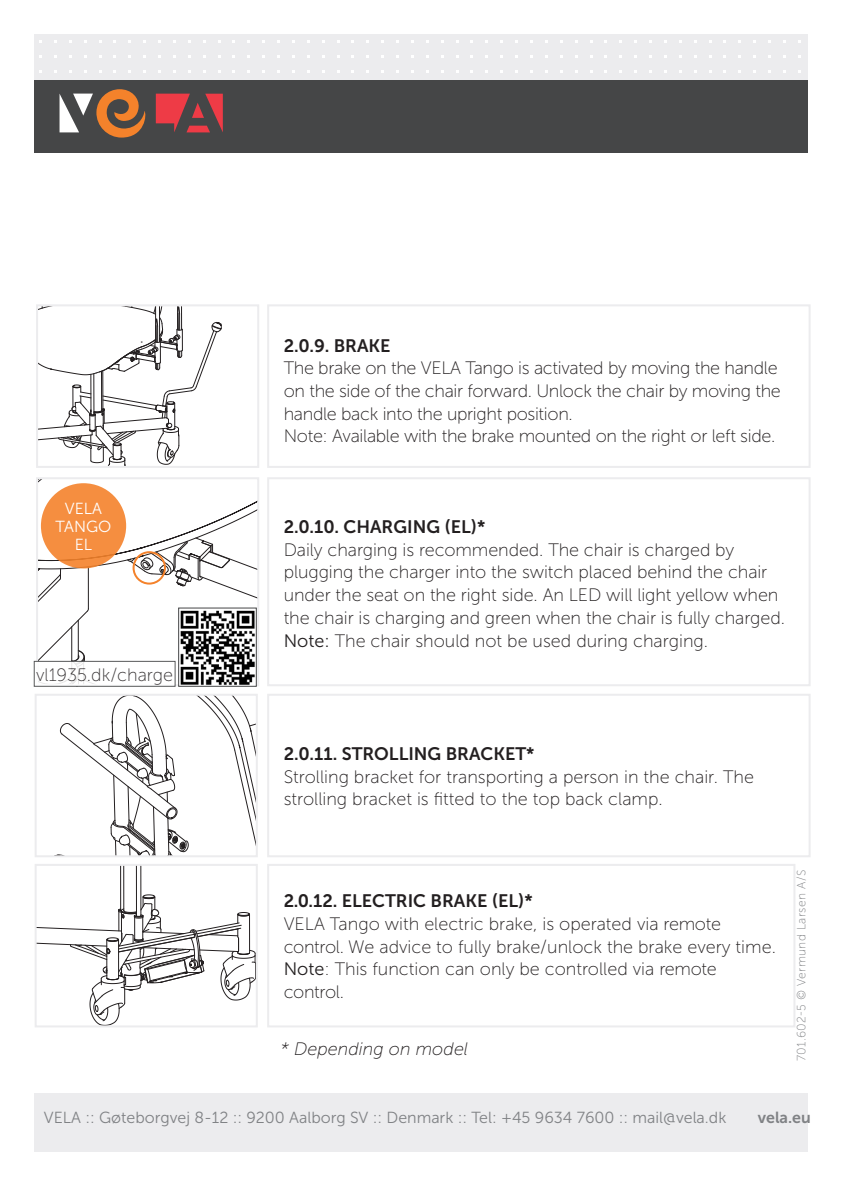
<style>
.page{position:relative;width:842px;height:1191px;background:#fff}
.page>*{position:absolute;margin:0;border:0;box-sizing:border-box;transform-origin:0 0}
.Brugsvejledning__Brø{font:18px/22.6px "Museo Sans 100";letter-spacing:-.005em;color:#231f20}
.Nummerreret_underafs{font:18px "Museo Sans 700";color:#231f20}
.Brødtekst{font:italic 18px "Museo Sans 100";color:#231f20}
.t1{font:16px "Museo Sans 300";color:#808285}
.Brugsvejledning__Txt{font:16px "Museo Sans 300";color:#fff}
.t2{font:16px "Museo Sans 700";color:#808285}
.t3{font:12px "Museo Sans 100";letter-spacing:.03em;color:#808285}
.s1{font-family:"Museo Sans 300"}
</style>
<div class="page">
<div style="left:267px;top:693px;width:543px;height:164px;border:2px solid #ececee"></div>
<svg style="left:59px;top:696px;width:196px;height:158px"></svg>
<div style="left:35px;top:693px;width:223px;height:164px;border:2px solid #ececee"></div>
<div style="left:267px;top:477px;width:543px;height:209px;border:2px solid #ececee"></div>
<div style="left:267px;top:304px;width:543px;height:164px;border:2px solid #ececee"></div>
<svg style="left:37px;top:480px;width:220px;height:207px"></svg>
<div style="left:36px;top:477px;width:223px;height:209px;border:2px solid #ececee"></div>
<svg style="left:39px;top:307px;width:183px;height:158px"></svg>
<div style="left:36px;top:304px;width:223px;height:164px;border:2px solid #ececee"></div>
<div style="left:41px;top:483px;width:85px;height:85px;background:#f58e40;border-radius:50%"></div>
<div style="left:133px;top:551px;width:33px;height:33px;border:2px solid #f4822b;border-radius:50%"></div>
<div style="left:34px;top:74px;width:774px;height:79px;background:#454647"></div>
<svg style="left:156px;top:94px;width:67px;height:38px"></svg>
<svg style="left:60px;top:89px;width:86px;height:49px"></svg>
<div style="left:34px;top:34px;width:774px;height:45px;background:#ececee"></div>
<div style="left:34px;top:1092px;width:774px;height:59px;background:#ececee"></div>
<div style="left:267px;top:864px;width:528px;height:163px;border:2px solid #ececee"></div>
<hr style="left:140px;top:865px;width:1px;height:51px;background:#231f20">
<hr style="left:136px;top:865px;width:1px;height:51px;background:#231f20">
<hr style="left:120px;top:865px;width:1px;height:45px;background:#231f20">
<hr style="left:123px;top:865px;width:1px;height:45px;background:#231f20">
<svg style="left:38px;top:894px;width:217px;height:130px"></svg>
<div style="left:35px;top:864px;width:223px;height:163px;border:2px solid #ececee"></div>
<div style="left:34px;top:661px;width:141px;height:25px;background:#fff"></div>
<div style="left:34px;top:661px;width:141px;height:25px;border:1px solid #454647"></div>
<img style="left:180px;top:610px;width:75px;height:74px">
<div style="left:178px;top:608px;width:79px;height:78px;border:1px solid #454647"></div>
<p class="Brugsvejledning__Txt" style="left:65px;top:500px;width:39px">VELA</p>
<p class="Brugsvejledning__Txt" style="left:56px;top:518px;width:57px">TANGO</p>
<p class="Brugsvejledning__Txt" style="left:75px;top:536px;width:19px">EL</p>
<p class="Brugsvejledning__Brø" style="left:36px;top:663px;width:139px">vl1935.dk/charge</p>
<p class="Nummerreret_underafs" style="left:284px;top:335px;width:108px">2.0.9. BRAKE</p>
<p class="Brugsvejledning__Brø" style="left:284px;top:357px;width:499px">The brake on the VELA Tango is activated by moving the handle on the side of the chair forward. Unlock the chair by moving the handle back into the upright position.<br>Note: Available with the brake mounted on the right or left side.</p>
<p class="Nummerreret_underafs" style="left:284px;top:517px;width:203px">2.0.10. CHARGING (EL)*</p>
<p class="Brugsvejledning__Brø" style="left:284px;top:538px;width:503px">Daily charging is recommended. The chair is charged by plugging the charger into the switch placed behind the chair under the seat on the right side. An LED will light yellow when the chair is charging and green when the chair is fully charged.</p>
<p class="Brugsvejledning__Brø" style="left:284px;top:629px;width:426px"><span class="s1">Note:</span> The chair should not be used during charging.</p>
<p class="Nummerreret_underafs" style="left:284px;top:743px;width:252px">2.0.11. STROLLING BRACKET*</p>
<p class="Brugsvejledning__Brø" style="left:284px;top:765px;width:472px">Strolling bracket for transporting a person in the chair. The strolling bracket is fitted to the top back clamp.</p>
<p class="Nummerreret_underafs" style="left:284px;top:891px;width:251px">2.0.12. ELECTRIC BRAKE (EL)*</p>
<p class="Brugsvejledning__Brø" style="left:284px;top:912px;width:494px">VELA Tango with electric brake, is operated via remote control. We advice to fully brake/unlock the brake every time.</p>
<p class="Brugsvejledning__Brø" style="left:284px;top:958px;width:435px"><span class="s1">Note</span>: This function can only be controlled via remote control.</p>
<p class="Brødtekst" style="left:281px;top:1039px;width:189px">* Depending on model</p>
<p class="t3" style="left:795px;top:1061px;width:192px;rotate:-90deg">701.602-5 © Vermund Larsen A/S</p>
<p class="t1" style="left:44px;top:1108px;width:684px">VELA :: Gøteborgvej 8-12 :: 9200 Aalborg SV :: Denmark :: Tel: +45 9634 7600 :: mail@vela.dk</p>
<p class="t2" style="left:758px;top:1108px;width:54px">vela.eu</p>
</div>
